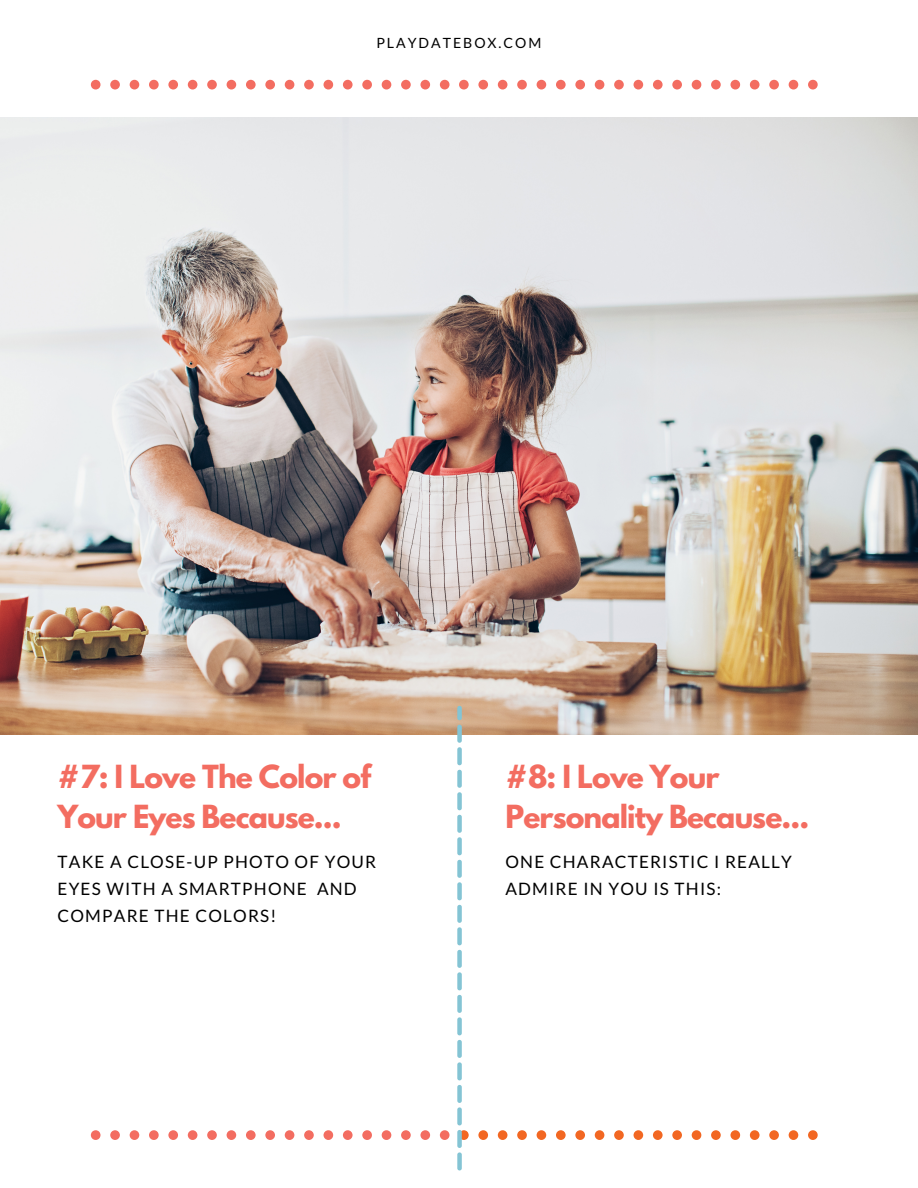
<style>
.page{position:relative;width:918px;height:1188px;background:#fff}
.page>*{position:absolute;margin:0;border:0;box-sizing:border-box;transform-origin:0 0}
.t1{font:700 28.2px/40.2px "League Spartan";letter-spacing:-.03em;color:#f36d61}
.t2{font:17.1px/27px "Lato";letter-spacing:.07em;color:#000}
.t3{font:14.1px "Lato";letter-spacing:.14em;color:#000}
</style>
<div class="page">
<img style="left:0;top:117px;width:918px;height:618px">
<svg style="left:91px;top:1130px;width:359px;height:10px"></svg>
<svg style="left:91px;top:80px;width:359px;height:10px"></svg>
<svg style="left:459px;top:80px;width:359px;height:10px"></svg>
<svg style="left:457px;top:706px;width:361px;height:464px"></svg>
<p class="t3" style="left:376px;top:34px;width:167px">PLAYDATEBOX.COM</p>
<p class="t1" style="left:58px;top:760px;width:315px">#7: I Love The Color of<br>Your Eyes Because...</p>
<p class="t2" style="left:58px;top:848px;width:320px">TAKE A CLOSE-UP PHOTO OF YOUR<br>EYES WITH A SMARTPHONE AND<br>COMPARE THE COLORS!</p>
<p class="t1" style="left:505px;top:760px;width:305px">#8: I Love Your<br>Personality Because...</p>
<p class="t2" style="left:505px;top:848px;width:288px">ONE CHARACTERISTIC I REALLY<br>ADMIRE IN YOU IS THIS:</p>
</div>
